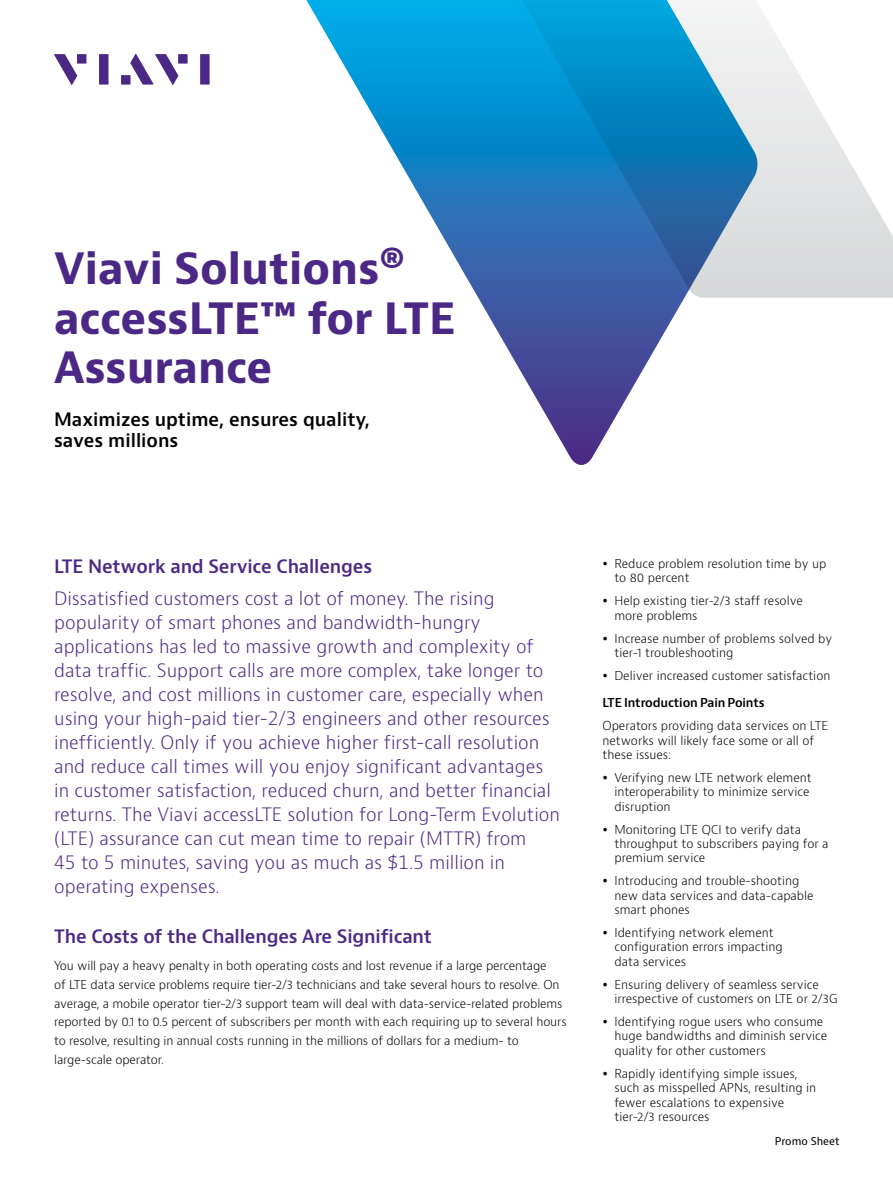
<style>
.page{position:relative;width:893px;height:1191px;background:#fff}
.page>*{position:absolute;margin:0;border:0;box-sizing:border-box;transform-origin:0 0}
.t1{font:700 42px/49.5px "Bernino Sans";color:#4b2885}
.t2{font:300 18px/24px "Bernino Sans";color:#4b2885}
.t3{font:600 18px "Bernino Sans";letter-spacing:-.01em;color:#4b2885}
.t4{font:600 18px/21px "Bernino Sans";color:#000}
.t5{font:300 12px/14.4px "Bernino Sans";color:#000}
.t6{font:600 12px "Bernino Sans";letter-spacing:-.01em;color:#000}
.t7{font:10.5px "Bernino Sans";color:#000}
</style>
<div class="page">
<svg style="left:306px;top:0;width:450px;height:465px"></svg>
<svg style="left:508px;top:1px;width:14px;height:297px;background:#1584c7"></svg>
<svg style="left:522px;top:1px;width:371px;height:297px"></svg>
<svg style="left:54px;top:54px;width:23px;height:31px"></svg>
<div style="left:77px;top:54px;width:9px;height:10px;background:#4b2885"></div>
<div style="left:99px;top:54px;width:10px;height:31px;background:#4b2885"></div>
<div style="left:178px;top:54px;width:10px;height:10px;background:#4b2885"></div>
<div style="left:200px;top:54px;width:10px;height:31px;background:#4b2885"></div>
<svg style="left:130px;top:54px;width:48px;height:31px"></svg>
<div style="left:121px;top:75px;width:10px;height:10px;background:#4b2885"></div>
<h1 class="t1" style="left:54px;top:245px;width:403px">Viavi Solutions® accessLTE™ for LTE<br>Assurance</h1>
<h2 class="t4" style="left:54px;top:409px;width:317px">Maximizes uptime, ensures quality, saves millions</h2>
<h2 class="t3" style="left:54px;top:554px;width:319px">LTE Network and Service Challenges</h2>
<p class="t2" style="left:54px;top:587px;width:507px">Dissatisfied customers cost a lot of money. The rising popularity of smart phones and bandwidth-hungry applications has led to massive growth and complexity of data traffic. Support calls are more complex, take longer to resolve, and cost millions in customer care, especially when using your high-paid tier-2/3 engineers and other resources inefficiently. Only if you achieve higher first-call resolution and reduce call times will you enjoy significant advantages in customer satisfaction, reduced churn, and better financial returns. The Viavi accessLTE solution for Long-Term Evolution (LTE) assurance can cut mean time to repair (MTTR) from<br>45 to 5 minutes, saving you as much as $1.5 million in operating expenses.</p>
<h2 class="t3" style="left:54px;top:924px;width:379px">The Costs of the Challenges Are Significant</h2>
<p class="t5" style="left:54px;top:956px;width:514px;line-height:18.8px">You will pay a heavy penalty in both operating costs and lost revenue if a large percentage<br>of LTE data service problems require tier-2/3 technicians and take several hours to resolve. On average, a mobile operator tier-2/3 support team will deal with data-service-related problems reported by 0.1 to 0.5 percent of subscribers per month with each requiring up to several hours to resolve, resulting in annual costs running in the millions of dollars for a medium- to large-scale operator.</p>
<p class="t5" style="left:614px;top:556px;width:213px">Reduce problem resolution time by up to 80 percent</p>
<p class="t5" style="left:614px;top:594px;width:190px">Help existing tier-2/3 staff resolve more problems</p>
<p class="t5" style="left:614px;top:631px;width:219px">Increase number of problems solved by tier-1 troubleshooting</p>
<p class="t5" style="left:614px;top:668px;width:217px">Deliver increased customer satisfaction</p>
<p class="t6" style="left:602px;top:695px;width:164px">LTE Introduction Pain Points</p>
<p class="t5" style="left:602px;top:718px;width:227px">Operators providing data services on LTE networks will likely face some or all of these issues:</p>
<p class="t5" style="left:614px;top:770px;width:199px">Verifying new LTE network element interoperability to minimize service disruption</p>
<p class="t5" style="left:614px;top:822px;width:216px">Monitoring LTE QCI to verify data throughput to subscribers paying for a premium service</p>
<p class="t5" style="left:614px;top:874px;width:201px">Introducing and trouble-shooting new data services and data-capable smart phones</p>
<p class="t5" style="left:614px;top:925px;width:170px">Identifying network element configuration errors impacting data services</p>
<p class="t5" style="left:614px;top:977px;width:225px">Ensuring delivery of seamless service irrespective of customers on LTE or 2/3G</p>
<p class="t5" style="left:614px;top:1014px;width:214px">Identifying rogue users who consume huge bandwidths and diminish service quality for other customers</p>
<p class="t5" style="left:614px;top:1066px;width:203px">Rapidly identifying simple issues, such as misspelled APNs, resulting in fewer escalations to expensive tier-2/3 resources</p>
<p class="t7" style="left:775px;top:1134px;width:66px">Promo Sheet</p>
</div>
